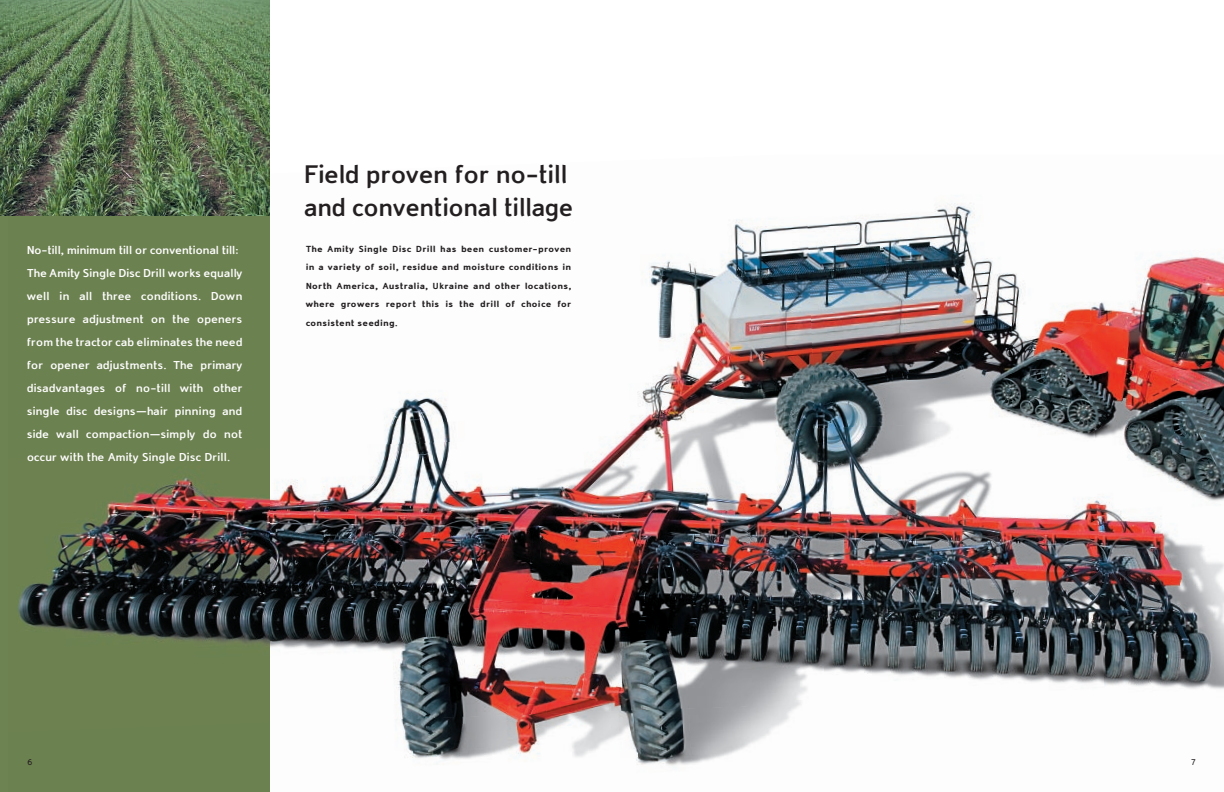
<style>
.page{position:relative;width:1224px;height:792px;background:#fff}
.page>*{position:absolute;margin:0;border:0;box-sizing:border-box;transform-origin:0 0}
.t1{font:700 28.8px/33px "Domestos 98";letter-spacing:-.04em;color:#231f20}
.t2{font:700 13px/23px "Domestos 98";letter-spacing:-.025em;color:#fff}
.t3{font:900 10px/18.5px "Domestos 98";letter-spacing:.04em;color:#231f20;text-align:justify}
.t4{font:9.5px "Domestos 98";color:#231f20}
</style>
<div class="page">
<div style="left:0;top:0;width:270px;height:792px;background:#6e8352"></div>
<img style="left:385px;top:397px;width:65px;height:42px">
<img style="left:631px;top:219px;width:174px;height:209px">
<img style="left:805px;top:203px;width:279px;height:225px">
<img style="left:1084px;top:254px;width:140px;height:435px">
<img style="left:270px;top:439px;width:266px;height:255px">
<img style="left:536px;top:428px;width:279px;height:266px">
<img style="left:815px;top:418px;width:290px;height:271px">
<img style="left:396px;top:694px;width:406px;height:72px">
<img style="left:18px;top:477px;width:252px;height:168px">
<img style="left:0;top:0;width:270px;height:216px">
<p class="t2" style="left:27px;top:238px;width:218px">No-till, minimum till or conventional till:<br>The Amity Single Disc Drill works equally well in all three conditions. Down pressure adjustment on the openers from the tractor cab eliminates the need for opener adjustments. The primary disadvantages of no-till with other single disc designs—hair pinning and side wall compaction—simply do not occur with the Amity Single Disc Drill.</p>
<h1 class="t1" style="left:305px;top:157px;width:271px">Field proven for no-till and conventional tillage</h1>
<p class="t3" style="left:306px;top:239px;width:267px">The Amity Single Disc Drill has been customer-proven in a variety of soil, residue and moisture conditions in North America, Australia, Ukraine and other locations, where growers report this is the drill of choice for consistent seeding.</p>
<p class="t4" style="left:28px;top:757px;width:6px">6</p>
<p class="t4" style="left:1192px;top:757px;width:6px">7</p>
</div>
